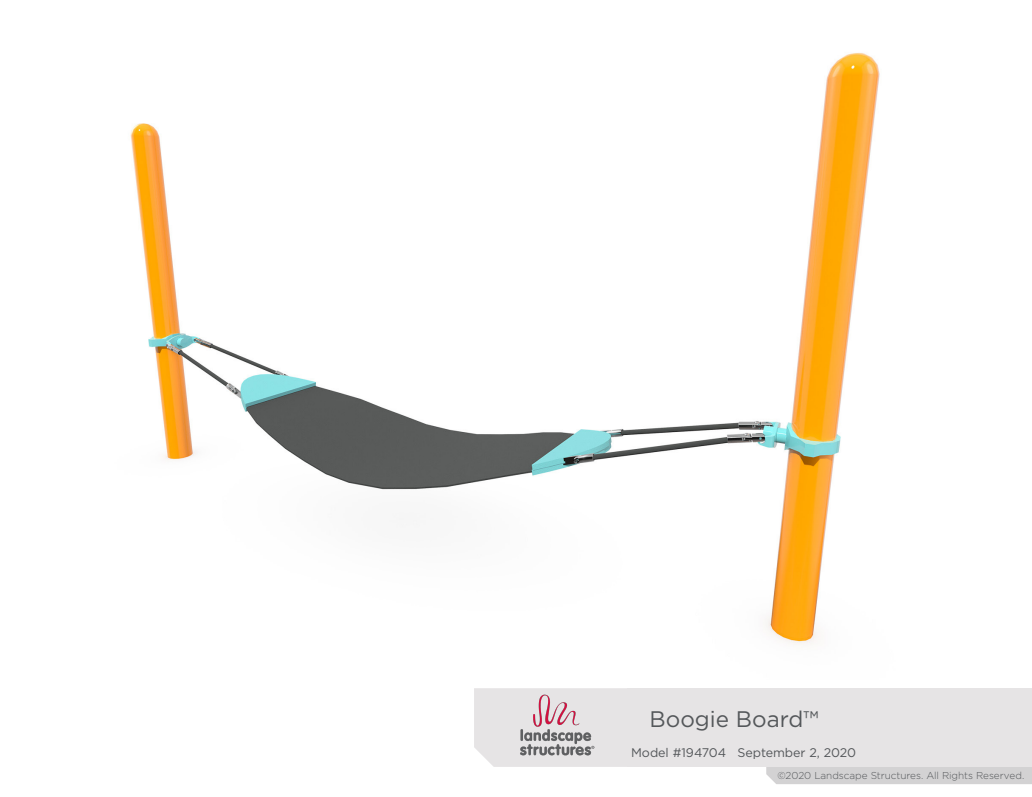
<style>
.page{position:relative;width:1032px;height:797px;background:#fff}
.page>*{position:absolute;margin:0;border:0;box-sizing:border-box;transform-origin:0 0}
.ProjectName_Printed{font:22.5px "Gotham";color:#54575a}
.Project_Number_Print{font:12.5px "Gotham";color:#54575a}
.Copyright_Printed{font:300 10px "Gotham";letter-spacing:-.005em;color:#54575a}
</style>
<div class="page">
<img style="left:130px;top:53px;width:750px;height:592px">
<div style="left:766px;top:767px;width:265px;height:17px;background:#d3d2d3"></div>
<div style="left:878px;top:688px;width:153px;height:79px;background:#e6e4e5"></div>
<div style="left:627px;top:688px;width:251px;height:79px;background:#e6e4e5"></div>
<div style="left:474px;top:688px;width:153px;height:79px;background:#e6e4e5"></div>
<img style="left:508px;top:690px;width:93px;height:74px">
<p class="ProjectName_Printed" style="left:649px;top:707px;width:171px">Boogie Board™</p>
<p class="Project_Number_Print" style="left:631px;top:746px;width:226px">Model #194704 September 2, 2020</p>
<p class="Copyright_Printed" style="left:777px;top:770px;width:248px">©2020 Landscape Structures. All Rights Reserved.</p>
</div>
